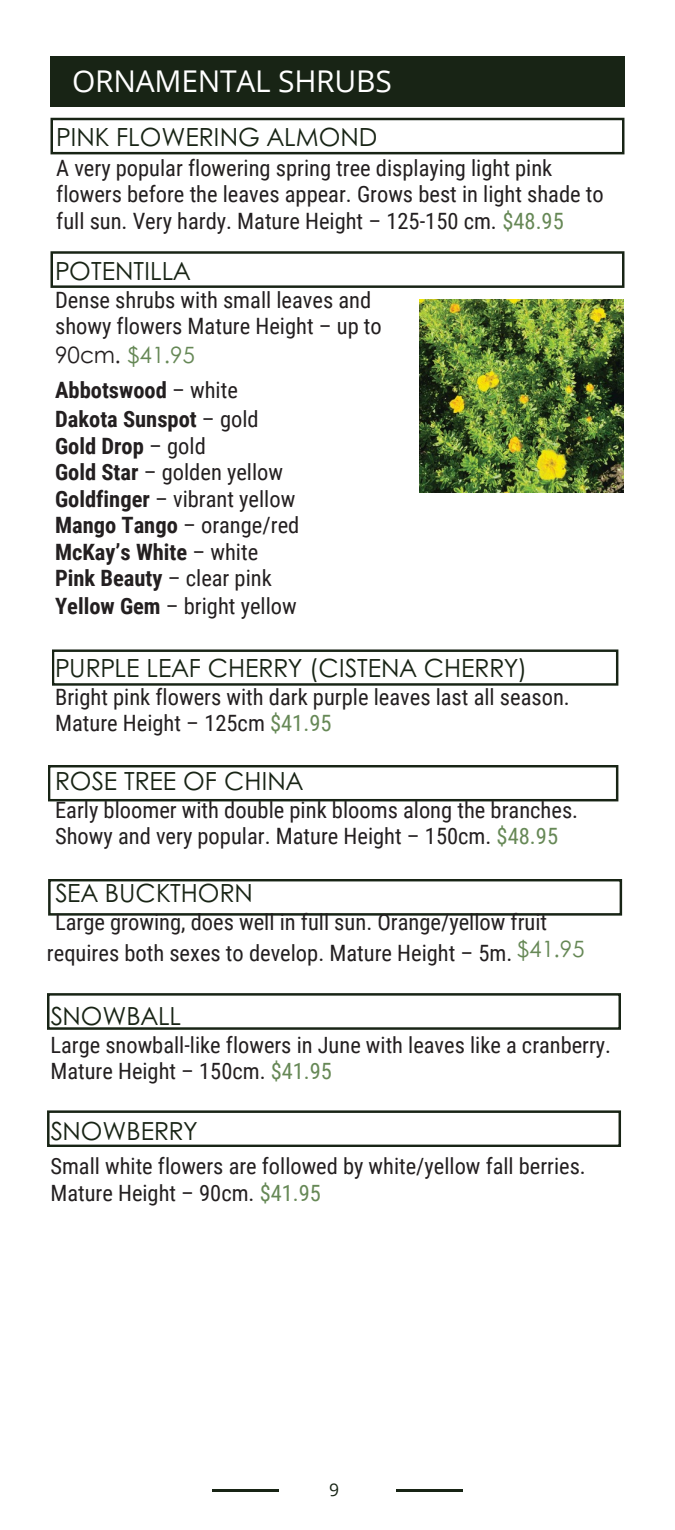
<style>
.page{position:relative;width:675px;height:1530px;background:#fff}
.page>*{position:absolute;margin:0;border:0;box-sizing:border-box;transform-origin:0 0}
.t1{font:30px "Open Sans";letter-spacing:-.005em;color:#fff}
.t2{font:25px "Century Gothic";color:#182415}
.t3{font:22.5px/26px "Roboto Condensed";color:#231f20}
.t4{font:700 22.5px/26.5px "Roboto Condensed";color:#231f20}
.t5{font:22.5px "Century Gothic";color:#668856}
.t6{font:17.5px "Open Sans";color:#182415}
.s1{color:#668856}
.s2{font-family:"Century Gothic";font-weight:400}
.s3{font-family:"Century Gothic";font-weight:400;color:#668856}
.s4{font-weight:400}
.s5{font-weight:700}
</style>
<div class="page">
<hr style="left:212px;top:1489px;width:67px;height:3px;background:#182415">
<svg style="left:50px;top:251px;width:574px;height:37px"></svg>
<svg style="left:52px;top:649px;width:566px;height:37px"></svg>
<svg style="left:48px;top:765px;width:570px;height:36px"></svg>
<svg style="left:48px;top:879px;width:574px;height:37px"></svg>
<svg style="left:47px;top:993px;width:574px;height:37px"></svg>
<svg style="left:47px;top:1110px;width:574px;height:37px"></svg>
<div style="left:51px;top:56px;width:573px;height:51px;background:#182415"></div>
<svg style="left:51px;top:118px;width:573px;height:36px"></svg>
<hr style="left:396px;top:1489px;width:67px;height:3px;background:#182415">
<img style="left:419px;top:300px;width:205px;height:193px">
<h3 class="t1" style="left:72px;top:60px;width:321px">ORNAMENTAL SHRUBS</h3>
<h3 class="t2" style="left:56px;top:118px;width:323px">PINK FLOWERING ALMOND</h3>
<h3 class="t3" style="left:56px;top:155px;width:549px">A very popular flowering spring tree displaying light pink flowers before the leaves appear. Grows best in light shade to full sun. Very hardy. Mature Height – 125-150 cm. <span class="s1">$48.95</span></h3>
<p class="t2" style="left:55px;top:252px;width:137px">POTENTILLA</p>
<p class="t3" style="left:55px;top:288px;width:328px">Dense shrubs with small leaves and showy flowers Mature Height – up to</p>
<p class="t4" style="left:55px;top:337px;width:184px;line-height:35.5px"><span class="s2">90cm.</span> <span class="s3">$41.95<br></span>Abbotswood <span class="s4">– white</span></p>
<p class="t4" style="left:55px;top:406px;width:246px">Dakota Sunspot <span class="s4">– gold<br></span>Gold Drop <span class="s4">– gold<br></span>Gold Star <span class="s4">– golden yellow<br></span>Goldfinger <span class="s4">– vibrant yellow<br></span>Mango Tango <span class="s4">– orange/red<br></span>McKay’s White <span class="s4">– white<br></span>Pink Beauty <span class="s4">– clear pink</span></p>
<h3 class="t3" style="left:55px;top:593px;width:243px"><span class="s5">Yellow Gem</span> – bright yellow</h3>
<h3 class="t2" style="left:55px;top:649px;width:474px">PURPLE LEAF CHERRY (CISTENA CHERRY)</h3>
<h3 class="t3" style="left:55px;top:685px;width:516px">Bright pink flowers with dark purple leaves last all season.<br>Mature Height – 125cm <span class="s1">$41.95</span></h3>
<h3 class="t2" style="left:55px;top:762px;width:250px">ROSE TREE OF CHINA</h3>
<h3 class="t3" style="left:55px;top:797px;width:525px">Early bloomer with double pink blooms along the branches.<br>Showy and very popular. Mature Height – 150cm. <span class="s1">$48.95</span></h3>
<h3 class="t2" style="left:55px;top:874px;width:199px">SEA BUCKTHORN</h3>
<h3 class="t3" style="left:55px;top:910px;width:494px">Large growing, does well in full sun. Orange/yellow fruit</h3>
<p class="t3" style="left:47px;top:940px;width:467px">requires both sexes to develop. Mature Height – 5m.</p>
<p class="t5" style="left:517px;top:931px;width:69px">$41.95</p>
<h3 class="t2" style="left:50px;top:997px;width:132px">SNOWBALL</h3>
<h3 class="t3" style="left:50px;top:1032px;width:562px;line-height:26.8px">Large snowball-like flowers in June with leaves like a cranberry.<br>Mature Height – 150cm. <span class="s1">$41.95</span></h3>
<h3 class="t2" style="left:50px;top:1112px;width:149px">SNOWBERRY</h3>
<h3 class="t3" style="left:50px;top:1153px;width:537px;line-height:26.8px">Small white flowers are followed by white/yellow fall berries.<br>Mature Height – 90cm. <span class="s1">$41.95</span></h3>
<h1 class="t6" style="left:329px;top:1477px;width:11px">9</h1>
</div>
